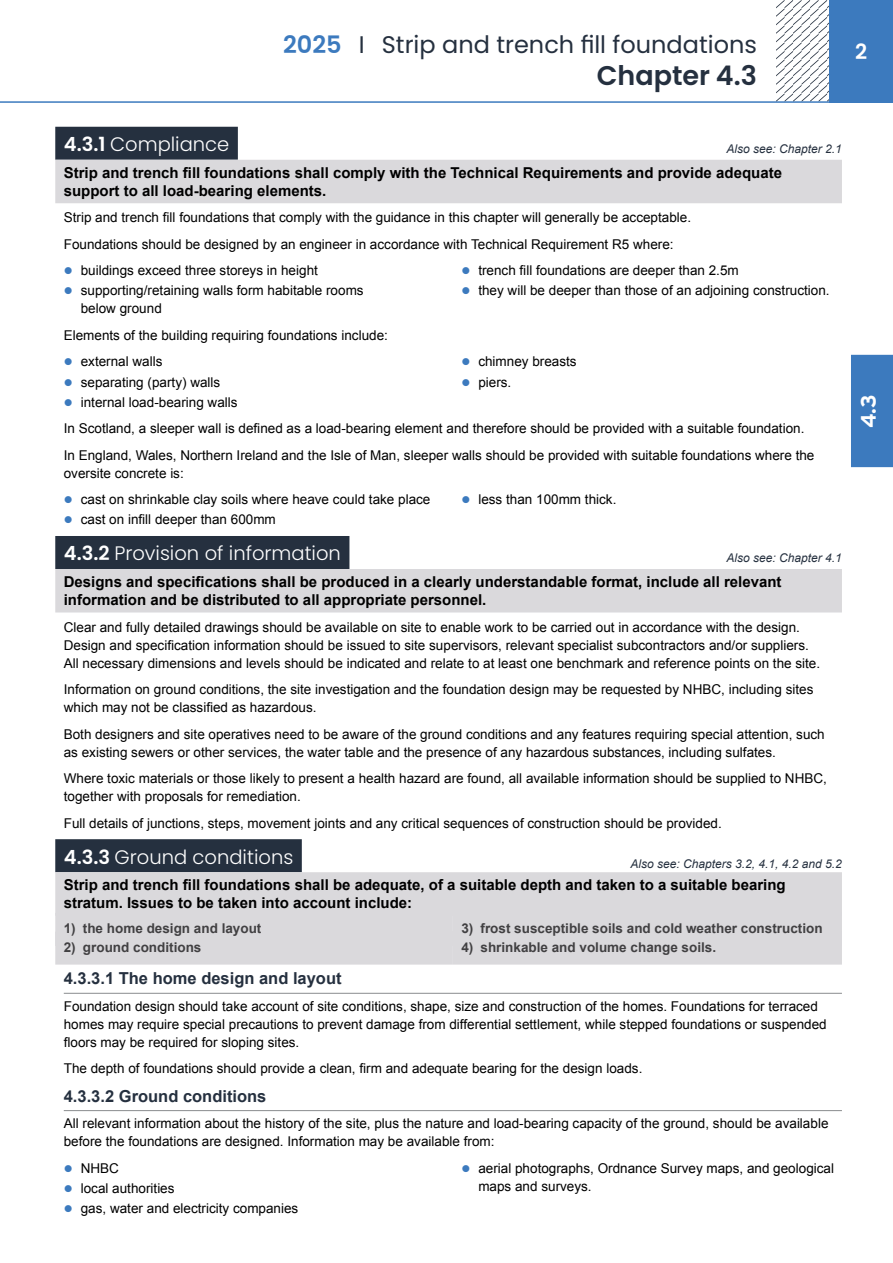
<style>
.page{position:relative;width:893px;height:1263px;background:#fff}
.page>*{position:absolute;margin:0;border:0;box-sizing:border-box;transform-origin:0 0}
.t1{font:600 27px "Poppins";color:#25303f}
.t2{font:24px "Poppins";color:#25303f}
.t3{font:700 21px "Interstate";color:#fff}
.t4{font:600 21px "Poppins";color:#fff}
.t5{font:300 19.5px "Poppins";color:#fff}
.t6{font:700 16.5px "Arial";color:#25303f}
.t7{font:700 15px/18px "Arial";color:#000}
.t8{font:13.5px/18px "Arial";color:#000}
.t9{font:700 13.5px "Arial";color:#414042}
.t10{font:italic 12px "Arial";color:#25303f}
.s1{font-weight:600;color:#3c7abe}
.s2{font-weight:600}
</style>
<div class="page">
<svg style="left:776px;top:0;width:53px;height:101px"></svg>
<div style="left:829px;top:0;width:64px;height:102px;background:#3c7abe"></div>
<hr style="left:0;top:101px;width:893px;height:2px;background:#3c7abe">
<div style="left:851px;top:354px;width:42px;height:114px;background:#3c7abe"></div>
<div style="left:55px;top:127px;width:183px;height:33px;background:#25303f"></div>
<div style="left:55px;top:160px;width:787px;height:43px;background:#dad9dc"></div>
<div style="left:55px;top:536px;width:294px;height:33px;background:#25303f"></div>
<div style="left:55px;top:569px;width:787px;height:43px;background:#dad9dc"></div>
<div style="left:55px;top:839px;width:247px;height:33px;background:#25303f"></div>
<div style="left:55px;top:872px;width:787px;height:44px;background:#dad9dc"></div>
<div style="left:55px;top:913px;width:398px;height:33px;background:#dad9dc"></div>
<div style="left:55px;top:931px;width:398px;height:33px;background:#dad9dc"></div>
<div style="left:453px;top:913px;width:389px;height:33px;background:#dad9dc"></div>
<div style="left:453px;top:931px;width:389px;height:33px;background:#dad9dc"></div>
<hr style="left:64px;top:993px;width:778px;height:1px;background:#8a8c8e">
<hr style="left:64px;top:1110px;width:778px;height:1px;background:#8a8c8e">
<h2 class="t2" style="left:283px;top:31px;width:475px"><span class="s1">2025</span> I Strip and trench fill foundations</h2>
<h1 class="t1" style="left:597px;top:60px;width:161px">Chapter 4.3</h1>
<h3 class="t4" style="left:855px;top:40px;width:14px">2</h3>
<h3 class="t5" style="left:64px;top:133px;width:167px"><span class="s2">4.3.1</span> Compliance</h3>
<p class="t10" style="left:726px;top:141px;width:117px">Also see: Chapter 2.1</p>
<p class="t7" style="left:64px;top:164px;width:720px">Strip and trench fill foundations shall comply with the Technical Requirements and provide adequate support to all load-bearing elements.</p>
<p class="t8" style="left:64px;top:209px;width:629px">Strip and trench fill foundations that comply with the guidance in this chapter will generally be acceptable.</p>
<p class="t8" style="left:64px;top:235px;width:611px">Foundations should be designed by an engineer in accordance with Technical Requirement R5 where:</p>
<p class="t8" style="left:81px;top:262px;width:239px">buildings exceed three storeys in height</p>
<p class="t8" style="left:81px;top:282px;width:284px">supporting/retaining walls form habitable rooms below ground</p>
<p class="t8" style="left:478px;top:261px;width:353px;line-height:20.1px">trench fill foundations are deeper than 2.5m<br>they will be deeper than those of an adjoining construction.</p>
<p class="t8" style="left:81px;top:322px;width:309px;line-height:26.5px;text-indent:-17px">Elements of the building requiring foundations include: external walls</p>
<p class="t8" style="left:81px;top:372px;width:158px;line-height:20.1px">separating (party) walls internal load-bearing walls</p>
<p class="t8" style="left:478px;top:352px;width:100px;line-height:20.1px">chimney breasts piers.</p>
<p class="t8" style="left:64px;top:415px;width:752px;line-height:26.5px">In Scotland, a sleeper wall is defined as a load-bearing element and therefore should be provided with a suitable foundation.<br>In England, Wales, Northern Ireland and the Isle of Man, sleeper walls should be provided with suitable foundations where the</p>
<p class="t8" style="left:81px;top:460px;width:351px;line-height:26.5px;text-indent:-17px">oversite concrete is:<br>cast on shrinkable clay soils where heave could take place</p>
<p class="t8" style="left:81px;top:511px;width:197px">cast on infill deeper than 600mm</p>
<p class="t8" style="left:478px;top:491px;width:140px">less than 100mm thick.</p>
<h3 class="t5" style="left:64px;top:542px;width:279px"><span class="s2">4.3.2</span> Provision of information</h3>
<p class="t10" style="left:726px;top:550px;width:117px">Also see: Chapter 4.1</p>
<p class="t7" style="left:64px;top:573px;width:719px">Designs and specifications shall be produced in a clearly understandable format, include all relevant information and be distributed to all appropriate personnel.</p>
<p class="t8" style="left:64px;top:618px;width:758px">Clear and fully detailed drawings should be available on site to enable work to be carried out in accordance with the design.<br>Design and specification information should be issued to site supervisors, relevant specialist subcontractors and/or suppliers.<br>All necessary dimensions and levels should be indicated and relate to at least one benchmark and reference points on the site.</p>
<p class="t8" style="left:64px;top:680px;width:751px">Information on ground conditions, the site investigation and the foundation design may be requested by NHBC, including sites which may not be classified as hazardous.</p>
<p class="t8" style="left:64px;top:725px;width:762px">Both designers and site operatives need to be aware of the ground conditions and any features requiring special attention, such as existing sewers or other services, the water table and the presence of any hazardous substances, including sulfates.</p>
<p class="t8" style="left:64px;top:769px;width:765px">Where toxic materials or those likely to present a health hazard are found, all available information should be supplied to NHBC, together with proposals for remediation.</p>
<p class="t8" style="left:64px;top:814px;width:660px">Full details of junctions, steps, movement joints and any critical sequences of construction should be provided.</p>
<h3 class="t5" style="left:64px;top:845px;width:231px"><span class="s2">4.3.3</span> Ground conditions</h3>
<p class="t10" style="left:630px;top:856px;width:213px">Also see: Chapters 3.2, 4.1, 4.2 and 5.2</p>
<p class="t7" style="left:64px;top:876px;width:723px">Strip and trench fill foundations shall be adequate, of a suitable depth and taken to a suitable bearing stratum. Issues to be taken into account include:</p>
<p class="t9" style="left:64px;top:919px;width:199px">1) the home design and layout</p>
<p class="t9" style="left:64px;top:938px;width:139px">2) ground conditions</p>
<p class="t9" style="left:461px;top:919px;width:363px">3) frost susceptible soils and cold weather construction</p>
<p class="t9" style="left:461px;top:938px;width:256px">4) shrinkable and volume change soils.</p>
<p class="t6" style="left:64px;top:968px;width:279px">4.3.3.1 The home design and layout</p>
<p class="t8" style="left:64px;top:997px;width:764px">Foundation design should take account of site conditions, shape, size and construction of the homes. Foundations for terraced homes may require special precautions to prevent damage from differential settlement, while stepped foundations or suspended floors may be required for sloping sites.</p>
<p class="t8" style="left:64px;top:1060px;width:580px">The depth of foundations should provide a clean, firm and adequate bearing for the design loads.</p>
<p class="t6" style="left:64px;top:1085px;width:204px">4.3.3.2 Ground conditions</p>
<p class="t8" style="left:64px;top:1115px;width:766px">All relevant information about the history of the site, plus the nature and load-bearing capacity of the ground, should be available before the foundations are designed. Information may be available from:</p>
<p class="t8" style="left:81px;top:1158px;width:219px;line-height:20.1px">NHBC<br>local authorities<br>gas, water and electricity companies</p>
<p class="t8" style="left:478px;top:1159px;width:357px">aerial photographs, Ordnance Survey maps, and geological maps and surveys.</p>
<h3 class="t3" style="left:857px;top:428px;width:35px;rotate:-90deg">4.3</h3>
</div>
